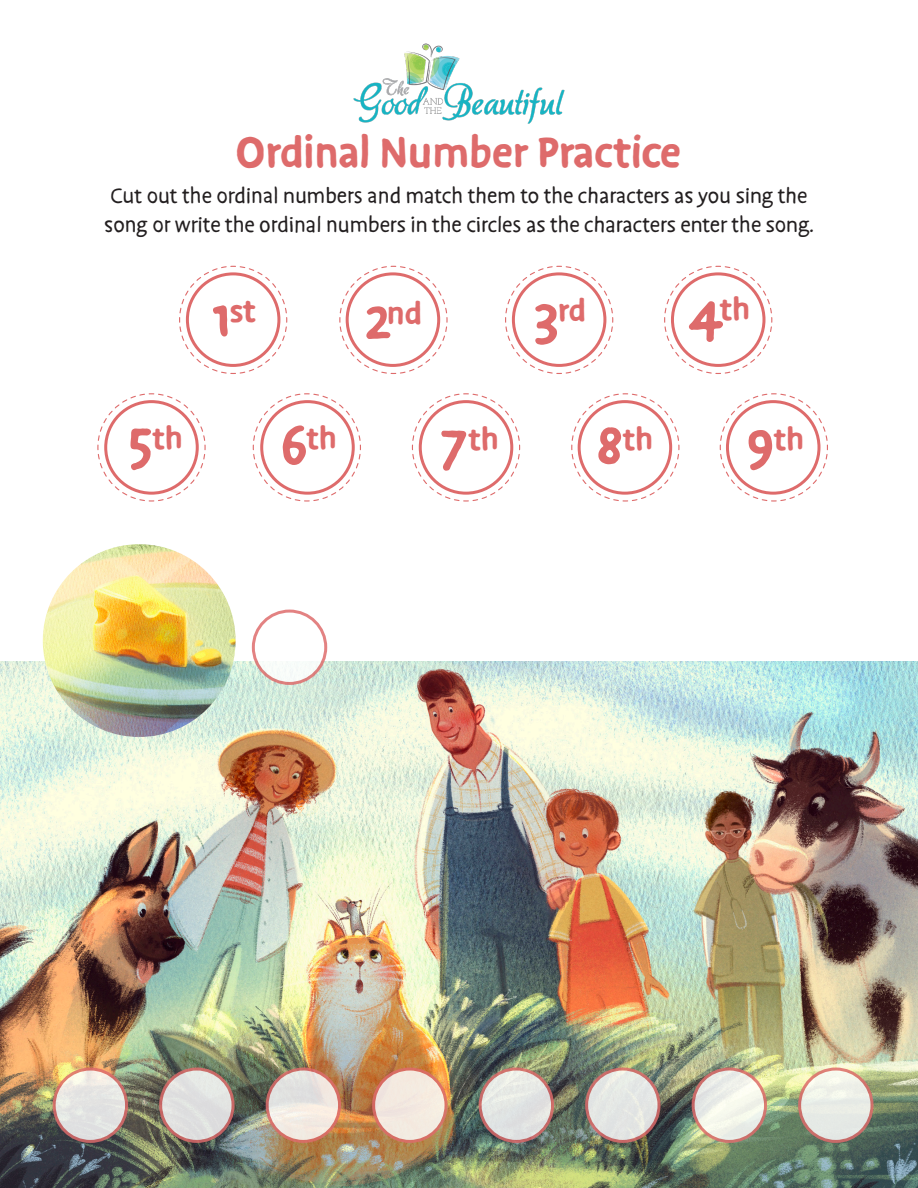
<style>
.page{position:relative;width:918px;height:1188px;background:#fff}
.page>*{position:absolute;margin:0;border:0;box-sizing:border-box;transform-origin:0 0}
.t1{font:700 48px "Duper";color:#de6b6b}
.t2{font:700 34.95px "Duper";color:#de6b6b}
.t3{font:24px "Duper";color:#231f20}
.s1{font-size:60px}
</style>
<div class="page">
<img style="left:0;top:662px;width:918px;height:526px">
<div style="left:253px;top:611px;width:73px;height:72px;background:#fff;border-radius:50%"></div>
<div style="left:252px;top:610px;width:75px;height:75px;border:3px solid #de6b6b;border-radius:50%"></div>
<img style="left:43px;top:544px;width:193px;height:193px;border-radius:96px">
<svg style="left:179px;top:265px;width:109px;height:109px"></svg>
<svg style="left:97px;top:393px;width:109px;height:109px"></svg>
<svg style="left:252px;top:393px;width:109px;height:109px"></svg>
<svg style="left:411px;top:393px;width:110px;height:109px"></svg>
<svg style="left:571px;top:393px;width:109px;height:109px"></svg>
<svg style="left:719px;top:393px;width:109px;height:109px"></svg>
<svg style="left:339px;top:265px;width:109px;height:109px"></svg>
<svg style="left:505px;top:265px;width:109px;height:109px"></svg>
<svg style="left:664px;top:265px;width:109px;height:109px"></svg>
<img style="left:353px;top:43px;width:212px;height:81px">
<svg style="left:54px;top:1069px;width:73px;height:72px;background:#e5e0dd"></svg>
<div style="left:53px;top:1068px;width:75px;height:75px;border:3px solid #de6b6b;border-radius:50%"></div>
<svg style="left:161px;top:1069px;width:72px;height:72px;background:#dfdcdb"></svg>
<div style="left:159px;top:1068px;width:76px;height:75px;border:3px solid #de6b6b;border-radius:50%"></div>
<div style="left:374px;top:1069px;width:72px;height:72px;background:#f3eae0;border-radius:50%"></div>
<div style="left:372px;top:1068px;width:76px;height:75px;border:3px solid #de6b6b;border-radius:50%"></div>
<svg style="left:267px;top:1069px;width:73px;height:72px;background:#ebe1db"></svg>
<div style="left:266px;top:1068px;width:75px;height:75px;border:3px solid #de6b6b;border-radius:50%"></div>
<svg style="left:480px;top:1069px;width:73px;height:72px;background:#e2dfdd"></svg>
<div style="left:479px;top:1068px;width:75px;height:75px;border:3px solid #de6b6b;border-radius:50%"></div>
<svg style="left:587px;top:1069px;width:72px;height:72px;background:#e3e1de"></svg>
<div style="left:585px;top:1068px;width:76px;height:75px;border:3px solid #de6b6b;border-radius:50%"></div>
<svg style="left:693px;top:1069px;width:73px;height:72px;background:#eeebe3"></svg>
<div style="left:692px;top:1068px;width:75px;height:75px;border:3px solid #de6b6b;border-radius:50%"></div>
<svg style="left:800px;top:1069px;width:72px;height:72px;background:#e9e8e2"></svg>
<div style="left:798px;top:1068px;width:76px;height:75px;border:3px solid #de6b6b;border-radius:50%"></div>
<p class="t1" style="left:236px;top:125px;width:447px">Ordinal Number Practice</p>
<p class="t3" style="left:111px;top:183px;width:698px">Cut out the ordinal numbers and match them to the characters as you sing the</p>
<p class="t3" style="left:104px;top:212px;width:712px">song or write the ordinal numbers in the circles as the characters enter the song.</p>
<p class="t2" style="left:212px;top:291px;width:45px"><span class="s1">1</span>st</p>
<p class="t2" style="left:690px;top:289px;width:62px"><span class="s1">4</span>th</p>
<p class="t2" style="left:535px;top:291px;width:53px"><span class="s1">3</span>rd</p>
<p class="t2" style="left:365px;top:294px;width:58px"><span class="s1">2</span>nd</p>
<p class="t2" style="left:128px;top:418px;width:56px"><span class="s1">5</span>th</p>
<p class="t2" style="left:597px;top:419px;width:58px"><span class="s1">8</span>th</p>
<p class="t2" style="left:280px;top:418px;width:58px"><span class="s1">6</span>th</p>
<p class="t2" style="left:747px;top:419px;width:58px"><span class="s1">9</span>th</p>
<p class="t2" style="left:441px;top:419px;width:59px"><span class="s1">7</span>th</p>
</div>
